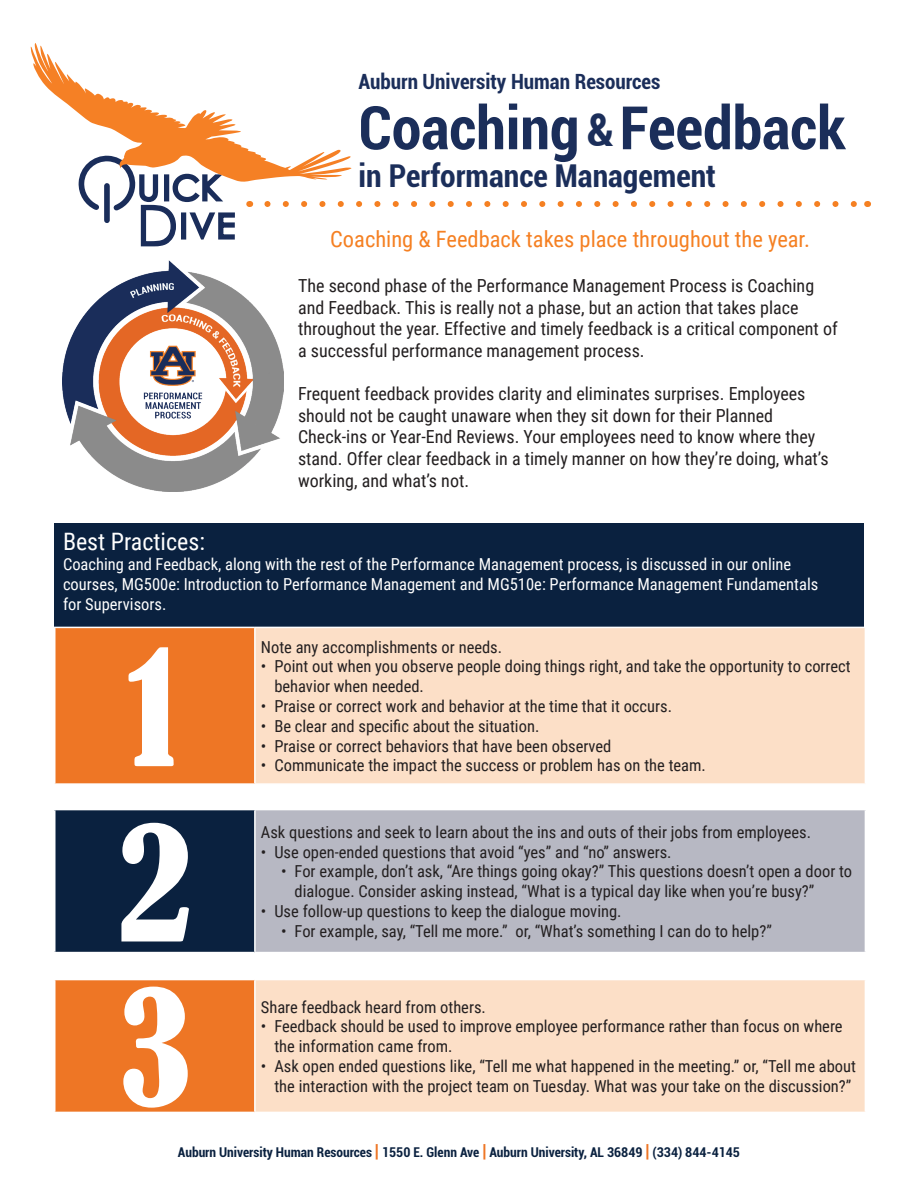
<style>
.page{position:relative;width:918px;height:1188px;background:#fff}
.page>*{position:absolute;margin:0;border:0;box-sizing:border-box;transform-origin:0 0}
.t1{font:condensed 150px "Bernard";color:#fff}
.t2{font:700 condensed 60px "Roboto";color:#1b2e5a}
.t3{font:700 condensed 31.5px "Roboto";color:#1b2e5a}
.t4{font:24px "Roboto Condensed";color:#fff}
.t5{font:22.5px "Roboto Condensed";color:#f58022}
.t6{font:700 condensed 21px "Roboto";color:#1b2e5a}
.t7{font:18px/21.6px "Roboto Condensed";color:#231f20}
.t8{font:16.5px/19.8px "Roboto Condensed";color:#231f20}
.t9{font:16.5px/19.8px "Roboto Condensed";color:#fff}
.t10{font:700 condensed 13.5px "Roboto";color:#0a213f}
.s1{font-size:45px}
.s2{font-size:18px;color:#ee7625}
</style>
<div class="page">
<div style="left:54px;top:524px;width:810px;height:103px;background:#0a213f"></div>
<img style="left:63px;top:261px;width:220px;height:231px">
<svg style="left:78px;top:182px;width:157px;height:65px"></svg>
<svg style="left:30px;top:43px;width:322px;height:139px"></svg>
<div style="left:104px;top:186px;width:6px;height:34px;background:#1a2d5a"></div>
<svg style="left:267px;top:201px;width:590px;height:6px"></svg>
<div style="left:56px;top:628px;width:198px;height:484px;background:#ee7625"></div>
<div style="left:256px;top:628px;width:609px;height:484px;background:#fcdfc7"></div>
<svg style="left:56px;top:785px;width:809px;height:194px"></svg>
<div style="left:55px;top:810px;width:200px;height:143px;background:#0a213f"></div>
<div style="left:255px;top:810px;width:610px;height:143px;background:#b7b8c3"></div>
<hr style="left:54px;top:783px;width:201px;height:2px;background:#fff">
<hr style="left:255px;top:783px;width:611px;height:2px;background:#fff">
<hr style="left:54px;top:809px;width:201px;height:1px;background:#fff">
<hr style="left:54px;top:810px;width:2px;height:142px;background:#fff">
<hr style="left:255px;top:809px;width:611px;height:1px;background:#fff">
<hr style="left:254px;top:810px;width:2px;height:142px;background:#fff">
<hr style="left:54px;top:952px;width:201px;height:1px;background:#fff">
<hr style="left:255px;top:952px;width:611px;height:1px;background:#fff">
<hr style="left:254px;top:953px;width:2px;height:26px;background:#fff">
<hr style="left:54px;top:979px;width:201px;height:1px;background:#fff">
<hr style="left:255px;top:979px;width:611px;height:1px;background:#fff">
<p class="t6" style="left:359px;top:67px;width:303px">Auburn University Human Resources</p>
<h2 class="t2" style="left:359px;top:86px;width:489px">Coaching <span class="s1">&amp;</span>Feedback</h2>
<h3 class="t3" style="left:359px;top:153px;width:359px">in Performance Management</h3>
<h3 class="t5" style="left:330px;top:223px;width:481px">Coaching &amp; Feedback takes place throughout the year.</h3>
<p class="t7" style="left:298px;top:274px;width:541px">The second phase of the Performance Management Process is Coaching and Feedback. This is really not a phase, but an action that takes place throughout the year. Effective and timely feedback is a critical component of a successful performance management process.</p>
<p class="t7" style="left:298px;top:382px;width:532px">Frequent feedback provides clarity and eliminates surprises. Employees should not be caught unaware when they sit down for their Planned Check-ins or Year-End Reviews. Your employees need to know where they stand. Offer clear feedback in a timely manner on how they’re doing, what’s working, and what’s not.</p>
<h3 class="t4" style="left:63px;top:525px;width:143px">Best Practices:</h3>
<p class="t9" style="left:63px;top:554px;width:757px">Coaching and Feedback, along with the rest of the Performance Management process, is discussed in our online courses, MG500e: Introduction to Performance Management and MG510e: Performance Management Fundamentals for Supervisors.</p>
<h1 class="t1" style="left:127px;top:621px;width:58px">1</h1>
<p class="t8" style="left:261px;top:636px;width:243px">Note any accomplishments or needs.</p>
<p class="t8" style="left:274px;top:656px;width:578px;text-indent:-13px">• Point out when you observe people doing things right, and take the opportunity to correct behavior when needed.</p>
<p class="t8" style="left:261px;top:696px;width:413px">• Praise or correct work and behavior at the time that it occurs.</p>
<p class="t8" style="left:261px;top:715px;width:280px">• Be clear and specific about the situation.</p>
<p class="t8" style="left:261px;top:735px;width:352px">• Praise or correct behaviors that have been observed</p>
<p class="t8" style="left:261px;top:755px;width:447px">• Communicate the impact the success or problem has on the team.</p>
<h1 class="t1" style="left:118px;top:797px;width:75px">2</h1>
<p class="t8" style="left:261px;top:821px;width:552px">Ask questions and seek to learn about the ins and outs of their jobs from employees.</p>
<p class="t8" style="left:261px;top:841px;width:412px">• Use open-ended questions that avoid “yes” and “no” answers.</p>
<p class="t8" style="left:295px;top:861px;width:559px;text-indent:-13px">• For example, don’t ask, “Are things going okay?” This questions doesn’t open a door to dialogue. Consider asking instead, “What is a typical day like when you’re busy?”</p>
<p class="t8" style="left:261px;top:901px;width:362px">• Use follow-up questions to keep the dialogue moving.</p>
<p class="t8" style="left:281px;top:920px;width:492px">• For example, say, “Tell me more.” or, “What’s something I can do to help?”</p>
<h1 class="t1" style="left:118px;top:962px;width:75px">3</h1>
<p class="t8" style="left:261px;top:996px;width:227px">Share feedback heard from others.</p>
<p class="t8" style="left:274px;top:1016px;width:570px;text-indent:-13px">• Feedback should be used to improve employee performance rather than focus on where the information came from.</p>
<p class="t8" style="left:261px;top:1056px;width:597px;text-align:center">• Ask open ended questions like, “Tell me what happened in the meeting.” or, “Tell me about the interaction with the project team on Tuesday. What was your take on the discussion?”</p>
<p class="t10" style="left:178px;top:1142px;width:564px">Auburn University Human Resources <span class="s2">|</span> 1550 E. Glenn Ave <span class="s2">|</span> Auburn University, AL 36849 <span class="s2">|</span> (334) 844-4145</p>
</div>
